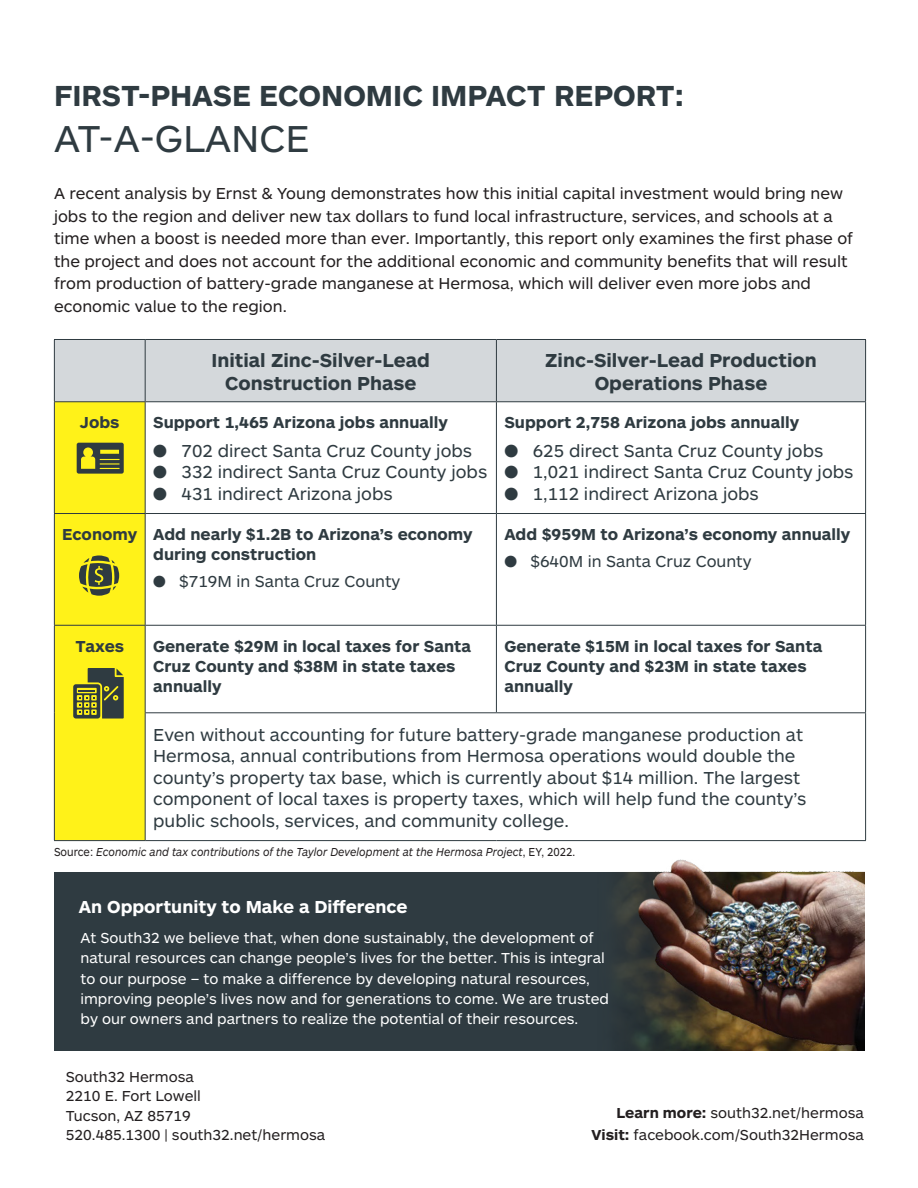
<style>
.page{position:relative;width:918px;height:1188px;background:#fff}
.page>*{position:absolute;margin:0;border:0;box-sizing:border-box;transform-origin:0 0}
.t1{font:39px "ARS Maquette Pro";color:#2f3b41}
.t2{font:700 30.15px "ARS Maquette Pro";color:#2f3b41}
.t3{font:700 19.5px/23.4px "ARS Maquette Pro";color:#2f3b41;text-align:center}
.t4{font:18px/21.6px "ARS Maquette Pro";color:#2f3b41}
.t5{font:700 18px "ARS Maquette Pro";color:#fff}
.t6{font:16.5px/22.5px "ARS Maquette Pro";color:#231f20}
.t7{font:700 16.5px/19.8px "ARS Maquette Pro";color:#2f3b41}
.t8{font:16.5px "ARS Maquette Pro";color:#2f3b41}
.t9{font:15px/20.4px "ARS Maquette Pro";color:#fff}
.t10{font:15px "ARS Maquette Pro";color:#231f20}
.t11{font:italic 12px "ARS Maquette Pro";color:#231f20;scale:.91 1}
.s1{font-style:normal}
.s2{font-weight:700}
</style>
<div class="page">
<div style="left:54px;top:872px;width:810px;height:179px;background:#2f3b41"></div>
<div style="left:55px;top:340px;width:810px;height:61px;background:#d4d8db"></div>
<hr style="left:54px;top:339px;width:91px;height:1px;background:#2f3b41">
<hr style="left:54px;top:340px;width:1px;height:61px;background:#2f3b41">
<hr style="left:145px;top:339px;width:351px;height:1px;background:#2f3b41">
<hr style="left:145px;top:340px;width:1px;height:61px;background:#2f3b41">
<hr style="left:496px;top:339px;width:370px;height:1px;background:#2f3b41">
<hr style="left:496px;top:340px;width:1px;height:61px;background:#2f3b41">
<hr style="left:865px;top:340px;width:1px;height:61px;background:#2f3b41">
<hr style="left:54px;top:401px;width:91px;height:1px;background:#2f3b41">
<hr style="left:145px;top:401px;width:351px;height:1px;background:#2f3b41">
<hr style="left:145px;top:402px;width:1px;height:111px;background:#2f3b41">
<hr style="left:496px;top:401px;width:370px;height:1px;background:#2f3b41">
<hr style="left:496px;top:402px;width:1px;height:111px;background:#2f3b41">
<hr style="left:865px;top:402px;width:1px;height:111px;background:#2f3b41">
<hr style="left:145px;top:513px;width:351px;height:1px;background:#2f3b41">
<hr style="left:145px;top:514px;width:1px;height:111px;background:#2f3b41">
<hr style="left:496px;top:513px;width:370px;height:1px;background:#2f3b41">
<hr style="left:496px;top:514px;width:1px;height:111px;background:#2f3b41">
<hr style="left:865px;top:514px;width:1px;height:111px;background:#2f3b41">
<hr style="left:145px;top:625px;width:351px;height:1px;background:#2f3b41">
<hr style="left:145px;top:626px;width:1px;height:86px;background:#2f3b41">
<hr style="left:496px;top:625px;width:370px;height:1px;background:#2f3b41">
<hr style="left:496px;top:626px;width:1px;height:86px;background:#2f3b41">
<hr style="left:865px;top:626px;width:1px;height:86px;background:#2f3b41">
<hr style="left:145px;top:712px;width:351px;height:1px;background:#2f3b41">
<hr style="left:145px;top:713px;width:1px;height:127px;background:#2f3b41">
<hr style="left:496px;top:712px;width:370px;height:1px;background:#2f3b41">
<hr style="left:865px;top:713px;width:1px;height:127px;background:#2f3b41">
<hr style="left:145px;top:840px;width:351px;height:1px;background:#2f3b41">
<hr style="left:496px;top:840px;width:370px;height:1px;background:#2f3b41">
<svg style="left:54px;top:402px;width:91px;height:439px;background:#e6dc1d"></svg>
<img style="left:616px;top:859px;width:248px;height:192px">
<p class="t2" style="left:54px;top:76px;width:632px">FIRST-PHASE ECONOMIC IMPACT REPORT:</p>
<p class="t1" style="left:54px;top:114px;width:257px">AT-A-GLANCE</p>
<p class="t6" style="left:54px;top:182px;width:801px">A recent analysis by Ernst &amp; Young demonstrates how this initial capital investment would bring new jobs to the region and deliver new tax dollars to fund local infrastructure, services, and schools at a time when a boost is needed more than ever. Importantly, this report only examines the first phase of the project and does not account for the additional economic and community benefits that will result from production of battery-grade manganese at Hermosa, which will deliver even more jobs and economic value to the region.</p>
<p class="t3" style="left:212px;top:347px;width:220px">Initial Zinc-Silver-Lead<br>Construction Phase</p>
<p class="t3" style="left:545px;top:347px;width:273px">Zinc-Silver-Lead Production<br>Operations Phase</p>
<p class="t7" style="left:80px;top:412px;width:41px">Jobs</p>
<p class="t7" style="left:153px;top:412px;width:296px">Support 1,465 Arizona jobs annually</p>
<p class="t4" style="left:153px;top:439px;width:321px">● 702 direct Santa Cruz County jobs</p>
<p class="t4" style="left:153px;top:460px;width:336px">● 332 indirect Santa Cruz County jobs</p>
<p class="t4" style="left:153px;top:482px;width:241px">● 431 indirect Arizona jobs</p>
<p class="t7" style="left:504px;top:412px;width:296px">Support 2,758 Arizona jobs annually</p>
<p class="t4" style="left:504px;top:439px;width:321px">● 625 direct Santa Cruz County jobs</p>
<p class="t4" style="left:504px;top:460px;width:351px">● 1,021 indirect Santa Cruz County jobs</p>
<p class="t4" style="left:504px;top:482px;width:256px">● 1,112 indirect Arizona jobs</p>
<p class="t7" style="left:62px;top:524px;width:77px">Economy</p>
<p class="t7" style="left:153px;top:524px;width:321px">Add nearly $1.2B to Arizona’s economy during construction</p>
<p class="t8" style="left:153px;top:570px;width:249px">● $719M in Santa Cruz County</p>
<p class="t7" style="left:504px;top:524px;width:347px">Add $959M to Arizona’s economy annually</p>
<p class="t8" style="left:504px;top:550px;width:249px">● $640M in Santa Cruz County</p>
<p class="t7" style="left:75px;top:635px;width:50px">Taxes</p>
<p class="t7" style="left:153px;top:635px;width:319px">Generate $29M in local taxes for Santa<br>Cruz County and $38M in state taxes annually</p>
<p class="t7" style="left:504px;top:635px;width:319px">Generate $15M in local taxes for Santa<br>Cruz County and $23M in state taxes annually</p>
<p class="t4" style="left:153px;top:723px;width:655px">Even without accounting for future battery-grade manganese production at Hermosa, annual contributions from Hermosa operations would double the county’s property tax base, which is currently about $14 million. The largest component of local taxes is property taxes, which will help fund the county’s public schools, services, and community college.</p>
<p class="t11" style="left:54px;top:844px;width:574px"><span class="s1">Source:</span> Economic and tax contributions of the Taylor Development at the Hermosa Project<span class="s1">, EY, 2022.</span></p>
<p class="t5" style="left:79px;top:895px;width:330px">An Opportunity to Make a Difference</p>
<p class="t9" style="left:81px;top:926px;width:530px">At South32 we believe that, when done sustainably, the development of natural resources can change people’s lives for the better. This is integral to our purpose – to make a difference by developing natural resources, improving people’s lives now and for generations to come. We are trusted by our owners and partners to realize the potential of their resources.</p>
<p class="t10" style="left:66px;top:1067px;width:130px">South32 Hermosa</p>
<p class="t10" style="left:66px;top:1087px;width:137px">2210 E. Fort Lowell</p>
<p class="t10" style="left:66px;top:1106px;width:126px">Tucson, AZ 85719</p>
<p class="t10" style="left:66px;top:1126px;width:261px">520.485.1300 | south32.net/hermosa</p>
<p class="t10" style="left:617px;top:1103px;width:249px"><span class="s2">Learn more:</span> south32.net/hermosa</p>
<p class="t10" style="left:592px;top:1126px;width:274px"><span class="s2">Visit:</span> facebook.com/South32Hermosa</p>
</div>
